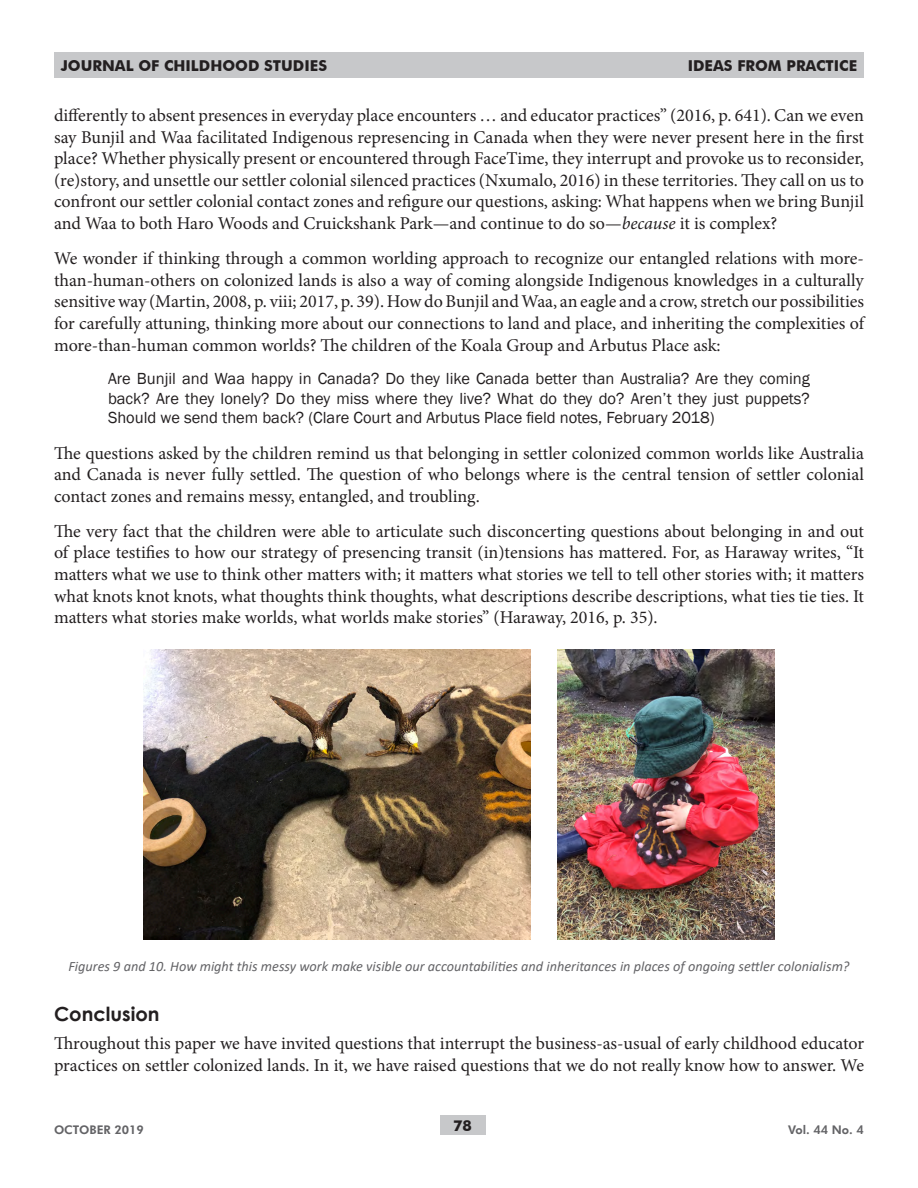
<style>
.page{position:relative;width:918px;height:1188px;background:#fff}
.page>*{position:absolute;margin:0;border:0;box-sizing:border-box;transform-origin:0 0}
.t1{font:700 19.5px "Century Gothic";color:#231f20}
.t2{font:18px/21.6px "Minion Pro";letter-spacing:-.005em;color:#231f20;text-align:justify}
.t3{font:16.5px/19.8px "Franklin Gothic";color:#231f20;text-align:justify}
.t4{font:700 15px "Futura BT";color:#231f20}
.t5{font:italic 14.25px "Calibri";color:#636366}
.t6{font:800 12px "Futura BT";color:#636366}
.s1{font-style:italic}
</style>
<div class="page">
<div style="left:440px;top:1116px;width:45px;height:19px;background:#c7c8ca"></div>
<div style="left:54px;top:52px;width:810px;height:26px;background:#c7c8ca"></div>
<img style="left:143px;top:649px;width:387px;height:291px">
<img style="left:557px;top:649px;width:218px;height:291px">
<p class="t4" style="left:61px;top:57px;width:268px">JOURNAL OF CHILDHOOD STUDIES</p>
<p class="t4" style="left:688px;top:57px;width:171px">IDEAS FROM PRACTICE</p>
<p class="t2" style="left:54px;top:105px;width:812px">differently to absent presences in everyday place encounters … and educator practices” (2016, p. 641). Can we even say Bunjil and Waa facilitated Indigenous represencing in Canada when they were never present here in the first place? Whether physically present or encountered through FaceTime, they interrupt and provoke us to reconsider, (re)story, and unsettle our settler colonial silenced practices (Nxumalo, 2016) in these territories. They call on us to confront our settler colonial contact zones and refigure our questions, asking: What happens when we bring Bunjil and Waa to both Haro Woods and Cruickshank Park—and continue to do so—<span class="s1">because</span> it is complex?</p>
<p class="t2" style="left:54px;top:248px;width:812px">We wonder if thinking through a common worlding approach to recognize our entangled relations with more&shy;than-human-others on colonized lands is also a way of coming alongside Indigenous knowledges in a culturally sensitive way (Martin, 2008, p. viii; 2017, p. 39). How do Bunjil and Waa, an eagle and a crow, stretch our possibilities for carefully attuning, thinking more about our connections to land and place, and inheriting the complexities of more-than-human common worlds? The children of the Koala Group and Arbutus Place ask:</p>
<p class="t3" style="left:108px;top:369px;width:703px">Are Bunjil and Waa happy in Canada? Do they like Canada better than Australia? Are they coming back? Are they lonely? Do they miss where they live? What do they do? Aren’t they just puppets?<br>Should we send them back? (Clare Court and Arbutus Place field notes, February 2018)</p>
<p class="t2" style="left:54px;top:442px;width:812px">The questions asked by the children remind us that belonging in settler colonized common worlds like Australia and Canada is never fully settled. The question of who belongs where is the central tension of settler colonial contact zones and remains messy, entangled, and troubling.</p>
<p class="t2" style="left:54px;top:520px;width:812px">The very fact that the children were able to articulate such disconcerting questions about belonging in and out of place testifies to how our strategy of presencing transit (in)tensions has mattered. For, as Haraway writes, “It matters what we use to think other matters with; it matters what stories we tell to tell other stories with; it matters what knots knot knots, what thoughts think thoughts, what descriptions describe descriptions, what ties tie ties. It matters what stories make worlds, what worlds make stories” (Haraway, 2016, p. 35).</p>
<p class="t5" style="left:68px;top:956px;width:783px">Figures 9 and 10. How might this messy work make visible our accountabilities and inheritances in places of ongoing settler colonialism?</p>
<p class="t1" style="left:54px;top:999px;width:107px">Conclusion</p>
<p class="t2" style="left:54px;top:1033px;width:812px">Throughout this paper we have invited questions that interrupt the business-as-usual of early childhood educator practices on settler colonized lands. In it, we have raised questions that we do not really know how to answer. We</p>
<p class="t6" style="left:54px;top:1122px;width:91px">OCTOBER 2019</p>
<p class="t4" style="left:453px;top:1117px;width:20px">78</p>
<p class="t6" style="left:788px;top:1122px;width:77px">Vol. 44 No. 4</p>
</div>
